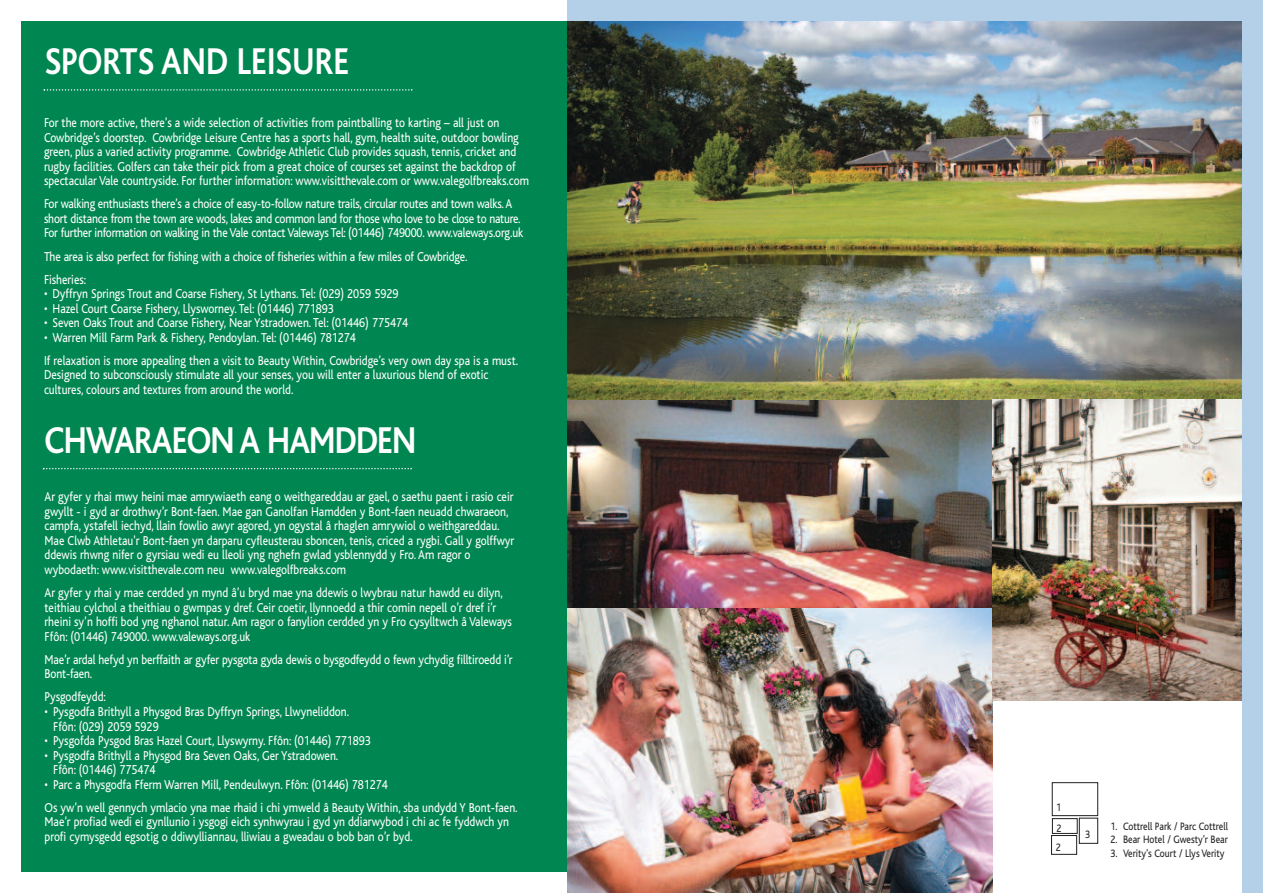
<style>
.page{position:relative;width:1263px;height:893px;background:#fff}
.page>*{position:absolute;margin:0;border:0;box-sizing:border-box;transform-origin:0 0}
.t1{font:700 39px "Bliss";letter-spacing:-.025em;color:#fff;scale:.85 1}
.t2{font:700 39px "Bliss";color:#fff;scale:.85 1}
.t3{font:13.5px/14.5px "Bliss";color:#fff;scale:.85 1}
.t4{font:11.25px "Bliss";color:#231f20;scale:.85 1}
</style>
<div class="page">
<div style="left:567px;top:0;width:696px;height:893px;background:#b3d0e8"></div>
<div style="left:21px;top:21px;width:546px;height:851px;background:#008751"></div>
<svg style="left:44px;top:89px;width:368px;height:2px"></svg>
<svg style="left:43px;top:468px;width:369px;height:1px"></svg>
<img style="left:567px;top:400px;width:426px;height:208px">
<img style="left:567px;top:21px;width:675px;height:379px">
<div style="left:993px;top:600px;width:249px;height:293px;background:#fff"></div>
<img style="left:567px;top:608px;width:426px;height:285px">
<div style="left:1051px;top:835px;width:26px;height:20px;border:1px solid #231f20"></div>
<div style="left:1052px;top:818px;width:25px;height:16px;border:1px solid #231f20"></div>
<div style="left:1079px;top:818px;width:19px;height:26px;border:1px solid #231f20"></div>
<div style="left:1052px;top:782px;width:46px;height:34px;border:1px solid #231f20"></div>
<img style="left:993px;top:400px;width:249px;height:301px">
<h1 class="t2" style="left:45px;top:48px;width:360px">SPORTS AND LEISURE</h1>
<p class="t3" style="left:44px;top:117px;width:572px">For the more active, there’s a wide selection of activities from paintballing to karting – all just on Cowbridge’s doorstep. Cowbridge Leisure Centre has a sports hall, gym, health suite, outdoor bowling green, plus a varied activity programme. Cowbridge Athletic Club provides squash, tennis, cricket and rugby facilities. Golfers can take their pick from a great choice of courses set against the backdrop of spectacular Vale countryside. For further information: www.visitthevale.com or www.valegolfbreaks.com</p>
<p class="t3" style="left:44px;top:198px;width:565px">For walking enthusiasts there’s a choice of easy-to-follow nature trails, circular routes and town walks. A short distance from the town are woods, lakes and common land for those who love to be close to nature.<br>For further information on walking in the Vale contact Valeways Tel: (01446) 749000. www.valeways.org.uk</p>
<p class="t3" style="left:44px;top:246px;width:500px;line-height:23.1px">The area is also perfect for fishing with a choice of fisheries within a few miles of Cowbridge.<br>Fisheries:</p>
<p class="t3" style="left:44px;top:288px;width:418px">• Dyffryn Springs Trout and Coarse Fishery, St Lythans. Tel: (029) 2059 5929</p>
<p class="t3" style="left:44px;top:303px;width:342px">• Hazel Court Coarse Fishery, Llysworney. Tel: (01446) 771893</p>
<p class="t3" style="left:44px;top:317px;width:430px">• Seven Oaks Trout and Coarse Fishery, Near Ystradowen. Tel: (01446) 775474</p>
<p class="t3" style="left:44px;top:327px;width:559px;line-height:23.1px">• Warren Mill Farm Park &amp; Fishery, Pendoylan. Tel: (01446) 781274<br>If relaxation is more appealing then a visit to Beauty Within, Cowbridge’s very own day spa is a must.</p>
<p class="t3" style="left:44px;top:369px;width:524px">Designed to subconsciously stimulate all your senses, you will enter a luxurious blend of exotic cultures, colours and textures from around the world.</p>
<h1 class="t1" style="left:45px;top:427px;width:439px">CHWARAEON A HAMDDEN</h1>
<p class="t3" style="left:45px;top:491px;width:554px">Ar gyfer y rhai mwy heini mae amrywiaeth eang o weithgareddau ar gael, o saethu paent i rasio ceir gwyllt - i gyd ar drothwy’r Bont-faen. Mae gan Ganolfan Hamdden y Bont-faen neuadd chwaraeon, campfa, ystafell iechyd, llain fowlio awyr agored, yn ogystal â rhaglen amrywiol o weithgareddau.<br>Mae Clwb Athletau'r Bont-faen yn darparu cyfleusterau sboncen, tenis, criced a rygbi. Gall y golffwyr ddewis rhwng nifer o gyrsiau wedi eu lleoli yng nghefn gwlad ysblennydd y Fro. Am ragor o wybodaeth: www.visitthevale.com neu www.valegolfbreaks.com</p>
<p class="t3" style="left:45px;top:587px;width:551px">Ar gyfer y rhai y mae cerdded yn mynd â’u bryd mae yna ddewis o lwybrau natur hawdd eu dilyn, teithiau cylchol a theithiau o gwmpas y dref. Ceir coetir, llynnoedd a thir comin nepell o’r dref i’r rheini sy’n hoffi bod yng nghanol natur. Am ragor o fanylion cerdded yn y Fro cysylltwch â Valeways Ffôn: (01446) 749000. www.valeways.org.uk</p>
<p class="t3" style="left:45px;top:654px;width:552px">Mae’r ardal hefyd yn berffaith ar gyfer pysgota gyda dewis o bysgodfeydd o fewn ychydig filltiroedd i’r<br>Bont-faen.</p>
<p class="t3" style="left:45px;top:691px;width:74px">Pysgodfeydd:</p>
<p class="t3" style="left:53px;top:706px;width:350px;text-indent:-9px">• Pysgodfa Brithyll a Physgod Bras Dyffryn Springs, Llwyneliddon.<br>Ffôn: (029) 2059 5929</p>
<p class="t3" style="left:45px;top:735px;width:385px">• Pysgofda Pysgod Bras Hazel Court, Llyswyrny. Ffôn: (01446) 771893</p>
<p class="t3" style="left:53px;top:749px;width:337px;text-indent:-9px">• Pysgodfa Brithyll a Physgod Bra Seven Oaks, Ger Ystradowen.<br>Ffôn: (01446) 775474</p>
<p class="t3" style="left:45px;top:774px;width:558px;line-height:23.1px">• Parc a Physgodfa Fferm Warren Mill, Pendeulwyn. Ffôn: (01446) 781274<br>Os yw’n well gennych ymlacio yna mae rhaid i chi ymweld â Beauty Within, sba undydd Y Bont-faen.</p>
<p class="t3" style="left:45px;top:816px;width:548px">Mae’r profiad wedi ei gynllunio i ysgogi eich synhwyrau i gyd yn ddiarwybod i chi ac fe fyddwch yn profi cymysgedd egsotig o ddiwylliannau, lliwiau a gweadau o bob ban o’r byd.</p>
<p class="t4" style="left:1056px;top:804px;width:7px">1</p>
<p class="t4" style="left:1056px;top:824px;width:7px">2</p>
<p class="t4" style="left:1056px;top:843px;width:7px">2</p>
<p class="t4" style="left:1085px;top:831px;width:7px">3</p>
<p class="t4" style="left:1110px;top:822px;width:140px">1. Cottrell Park / Parc Cottrell</p>
<p class="t4" style="left:1110px;top:836px;width:140px">2. Bear Hotel / Gwesty’r Bear</p>
<p class="t4" style="left:1110px;top:849px;width:136px">3. Verity’s Court / Llys Verity</p>
</div>
